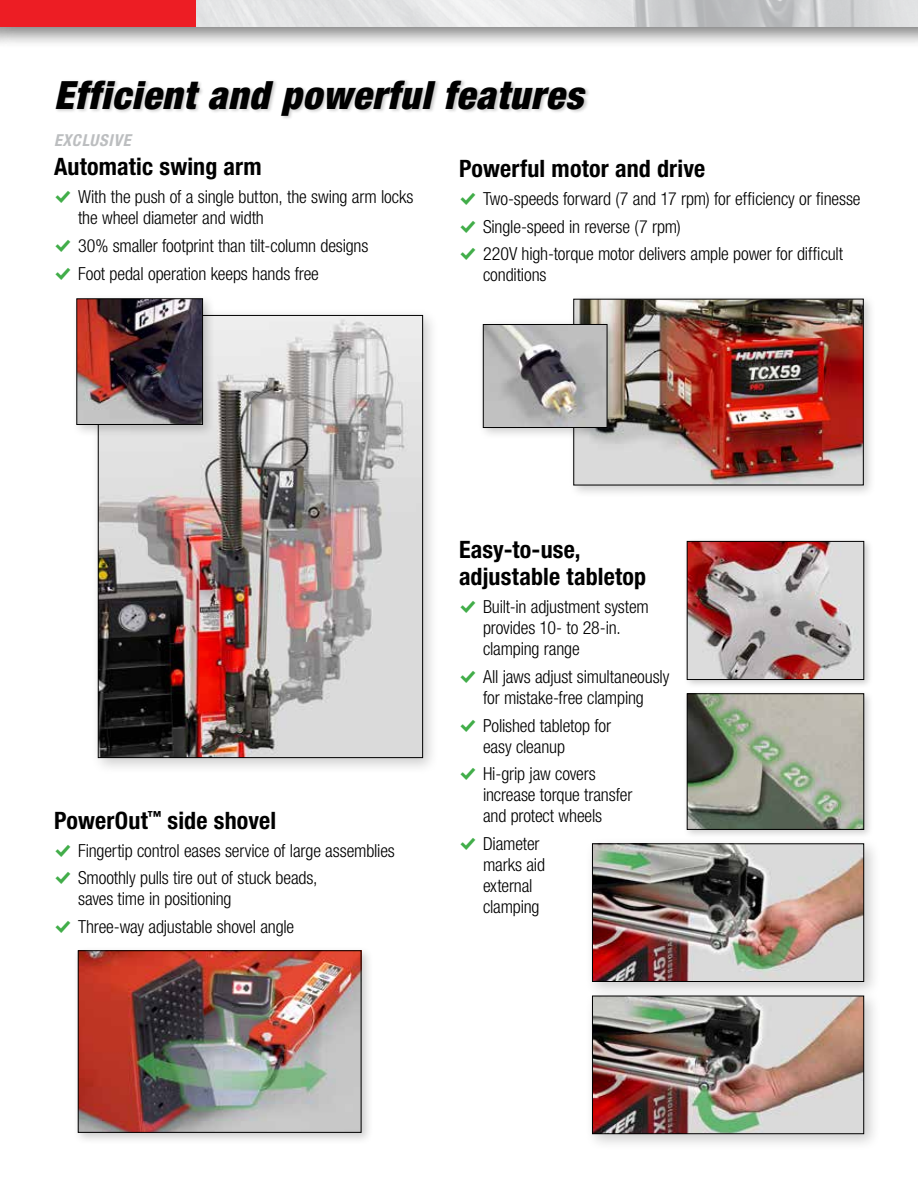
<style>
.page{position:relative;width:918px;height:1188px;background:#fff}
.page>*{position:absolute;margin:0;border:0;box-sizing:border-box;transform-origin:0 0}
.t1{font:italic 900 condensed 39px "Helvetica Neue LT Std";letter-spacing:.025em;color:#000}
.t2{font:700 condensed 24px/27px "Helvetica Neue LT Std";letter-spacing:.005em;color:#000}
.t3{font:300 condensed 18px/21px "Helvetica Neue LT Std";letter-spacing:-.01em;color:#000}
.t4{font:italic 700 condensed 16.5px "Helvetica Neue LT Std";letter-spacing:.04em;color:#bcbec0}
.s1{font-family:"Modern Pictograms";font-weight:400;font-stretch:normal;font-size:21px;color:#41ad49}
</style>
<div class="page">
<div style="left:91px;top:308px;width:349px;height:467px;background:#000;opacity:.2"></div>
<img style="left:100px;top:317px;width:321px;height:439px">
<div style="left:55px;top:79px;width:535px;height:41px;background:#000;opacity:.2"></div>
<div style="left:71px;top:293px;width:145px;height:144px;background:#000;opacity:.2"></div>
<img style="left:78px;top:300px;width:123px;height:123px">
<div style="left:76px;top:298px;width:127px;height:127px;border:1px solid #000"></div>
<div style="left:568px;top:293px;width:308px;height:205px;background:#000;opacity:.2"></div>
<img style="left:575px;top:301px;width:287px;height:182px">
<div style="left:573px;top:299px;width:291px;height:186px;border:1px solid #000"></div>
<div style="left:477px;top:319px;width:143px;height:122px;background:#000;opacity:.2"></div>
<img style="left:485px;top:326px;width:120px;height:100px">
<div style="left:483px;top:324px;width:124px;height:104px;border:1px solid #000"></div>
<div style="left:73px;top:946px;width:301px;height:199px;background:#000;opacity:.2"></div>
<img style="left:80px;top:952px;width:279px;height:179px">
<div style="left:78px;top:950px;width:283px;height:183px;border:1px solid #000"></div>
<div style="left:683px;top:538px;width:190px;height:151px;background:#000;opacity:.2"></div>
<img style="left:689px;top:543px;width:173px;height:135px">
<div style="left:687px;top:541px;width:177px;height:139px;border:1px solid #000"></div>
<div style="left:683px;top:690px;width:191px;height:150px;background:#000;opacity:.2"></div>
<img style="left:689px;top:696px;width:173px;height:132px">
<div style="left:687px;top:694px;width:177px;height:136px;border:1px solid #000"></div>
<div style="left:585px;top:989px;width:296px;height:162px;background:#000;opacity:.2"></div>
<img style="left:594px;top:999px;width:268px;height:133px">
<div style="left:592px;top:996px;width:272px;height:138px;border:1px solid #000"></div>
<div style="left:585px;top:836px;width:296px;height:163px;background:#000;opacity:.2"></div>
<img style="left:594px;top:845px;width:268px;height:135px">
<div style="left:592px;top:843px;width:272px;height:139px;border:1px solid #000"></div>
<div style="left:0;top:0;width:918px;height:49px;background:#000;opacity:.5"></div>
<img style="left:196px;top:0;width:722px;height:27px">
<div style="left:0;top:0;width:16px;height:49px;background:#000;opacity:.5"></div>
<div style="left:0;top:0;width:196px;height:27px;background:#ed1d24"></div>
<h1 class="t1" style="left:54px;top:71px;width:531px">Efficient and powerful features</h1>
<p class="t4" style="left:54px;top:130px;width:78px">EXCLUSIVE</p>
<h2 class="t2" style="left:54px;top:153px;width:209px">Automatic swing arm</h2>
<p class="t3" style="left:78px;top:186px;width:337px;text-indent:-24px"><span class="s1">%</span> With the push of a single button, the swing arm locks the wheel diameter and width</p>
<p class="t3" style="left:54px;top:231px;width:316px;line-height:27.8px"><span class="s1">%</span> 30% smaller footprint than tilt-column designs <span class="s1">%</span> Foot pedal operation keeps hands free</p>
<h2 class="t2" style="left:459px;top:155px;width:248px">Powerful motor and drive</h2>
<p class="t3" style="left:459px;top:185px;width:403px;line-height:27.8px"><span class="s1">%</span> Two-speeds forward (7 and 17 rpm) for efficiency or finesse <span class="s1">%</span> Single-speed in reverse (7 rpm)<br><span class="s1">%</span> 220V high-torque motor delivers ample power for difficult</p>
<p class="t3" style="left:483px;top:264px;width:65px">conditions</p>
<h2 class="t2" style="left:54px;top:806px;width:224px">PowerOut<sup>™</sup> side shovel</h2>
<p class="t3" style="left:54px;top:836px;width:342px;line-height:27.8px"><span class="s1">%</span> Fingertip control eases service of large assemblies <span class="s1">%</span> Smoothly pulls tire out of stuck beads,</p>
<p class="t3" style="left:54px;top:885px;width:242px;line-height:27.8px;text-indent:24px">saves time in positioning<br><span class="s1">%</span> Three-way adjustable shovel angle</p>
<h2 class="t2" style="left:459px;top:536px;width:189px">Easy-to-use, adjustable tabletop</h2>
<p class="t3" style="left:483px;top:596px;width:167px;text-indent:-24px"><span class="s1">%</span> Built-in adjustment system provides 10- to 28-in. clamping range</p>
<p class="t3" style="left:459px;top:666px;width:212px;text-align:center"><span class="s1">%</span> All jaws adjust simultaneously for mistake-free clamping</p>
<p class="t3" style="left:483px;top:715px;width:130px;text-indent:-24px"><span class="s1">%</span> Polished tabletop for easy cleanup</p>
<p class="t3" style="left:483px;top:763px;width:151px;text-indent:-24px"><span class="s1">%</span> Hi-grip jaw covers increase torque transfer and protect wheels</p>
<p class="t3" style="left:483px;top:833px;width:64px;text-indent:-24px"><span class="s1">%</span> Diameter marks aid external clamping</p>
</div>
